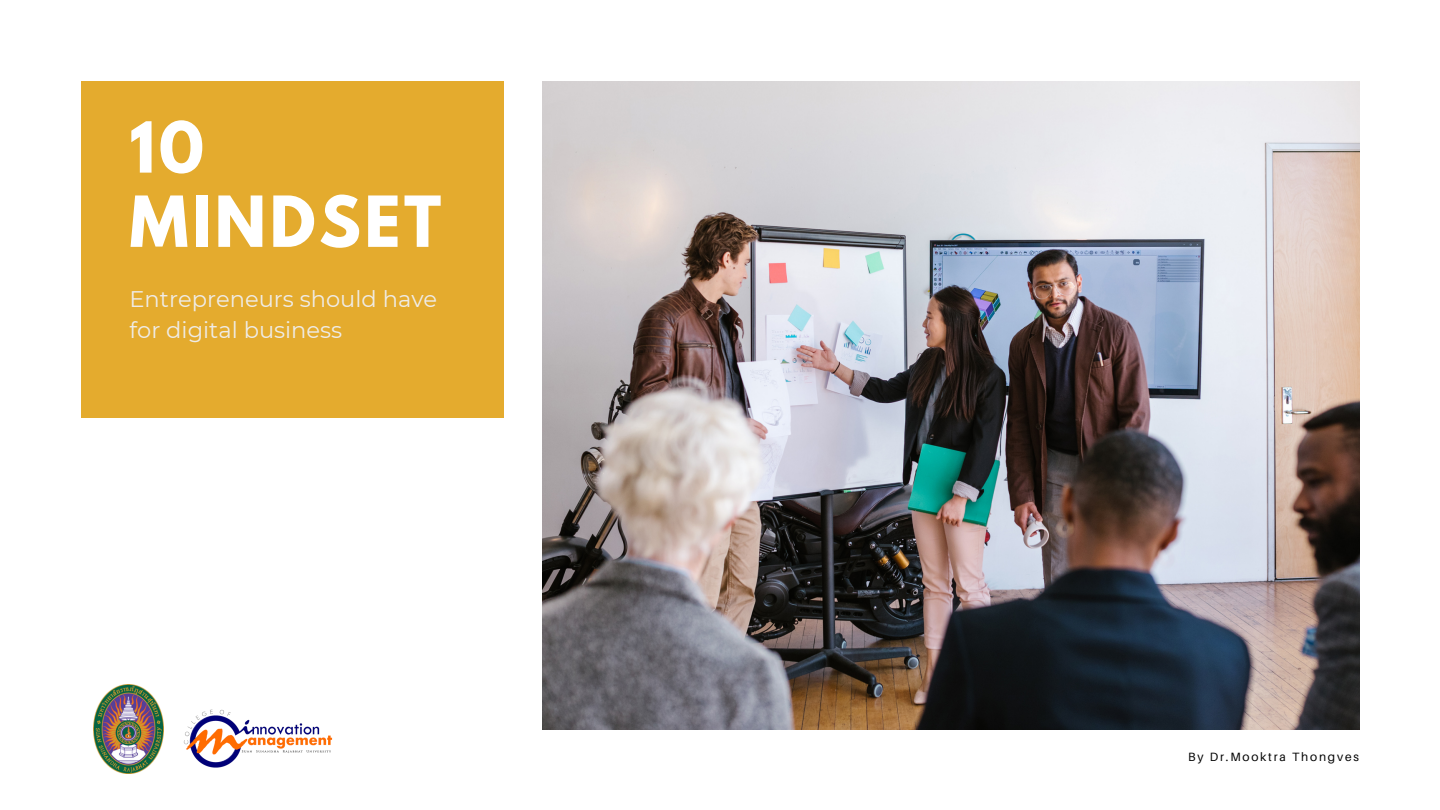
<style>
.page{position:relative;width:1440px;height:810px;background:#fff}
.page>*{position:absolute;margin:0;border:0;box-sizing:border-box;transform-origin:0 0}
.t1{font:700 62.3px/74.2px "League Spartan";letter-spacing:.055em;color:#fff}
.t2{font:22.6px/31.5px "Montserrat";color:#efece7}
.t3{font:12px "Aileron";letter-spacing:.15em;color:#000}
</style>
<div class="page">
<img style="left:542px;top:81px;width:817px;height:648px">
<div style="left:81px;top:81px;width:422px;height:336px;background:#e4ab2e"></div>
<img style="left:94px;top:684px;width:70px;height:90px">
<img style="left:183px;top:709px;width:150px;height:59px">
<p class="t1" style="left:130px;top:118px;width:313px">10<br>MINDSET</p>
<p class="t2" style="left:130px;top:283px;width:309px">Entrepreneurs should have for digital business</p>
<p class="t3" style="left:1188px;top:749px;width:172px">By Dr.Mooktra Thongves</p>
</div>
